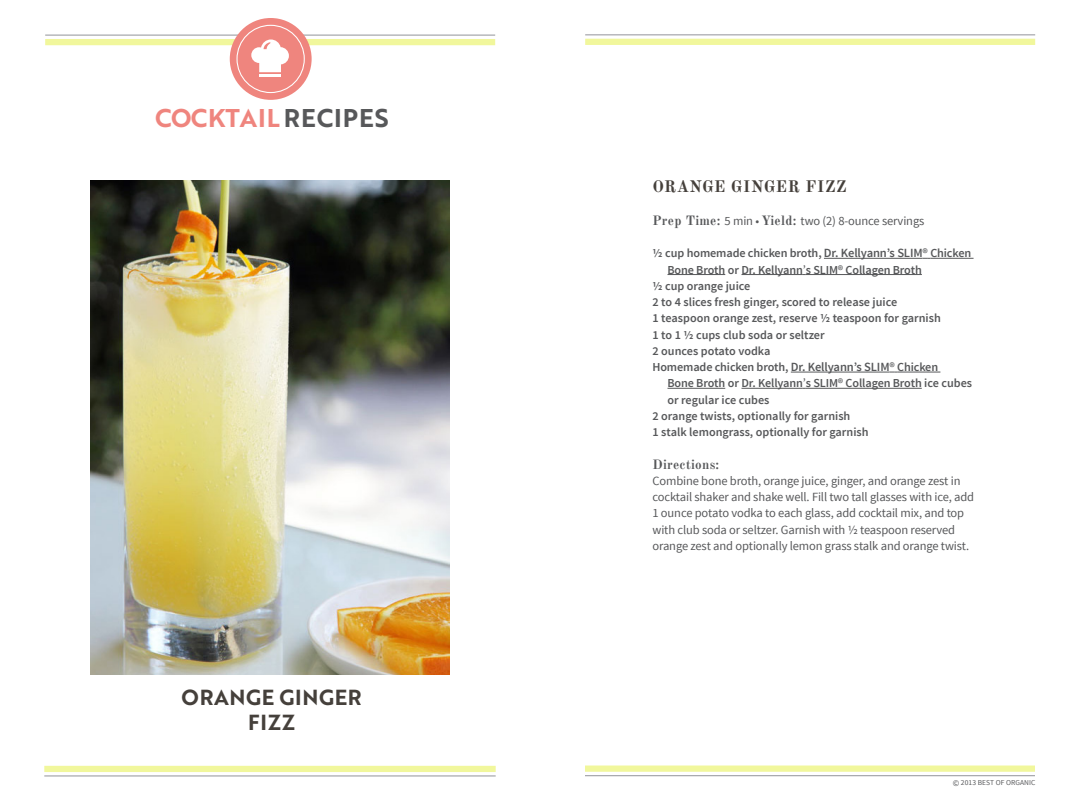
<style>
.page{position:relative;width:1080px;height:810px;background:#fff}
.page>*{position:absolute;margin:0;border:0;box-sizing:border-box;transform-origin:0 0}
.t1{font:25px "Brother 1816 Bold";letter-spacing:.04em;color:#ef857e}
.Tip_Body{font:21.25px "Brother 1816 Bold";letter-spacing:.03em;color:#45403b}
.Recipe_Body{font:700 16.25px "Old Standard TT";letter-spacing:.035em;color:#45403b}
.Recipe_Body-2{font:700 13.12px "Old Standard TT";letter-spacing:.02em;color:#57585a}
.Recipe_Body-3{font:12.5px/16.2px "Source Sans Pro";letter-spacing:-.01em;color:#57585a}
.Recipe_Body-4{font:600 12.25px/16.2px "Source Sans Pro";letter-spacing:-.005em;color:#57585a}
.t2{font:7.5px "Source Sans Pro";letter-spacing:.01em;color:#57585a}
.s1{color:#57585a}
.s2{font-family:"Old Standard TT";font-weight:700;font-size:13.12px}
.s3{font-size:12.5px}
.s4{font-weight:400;font-size:12.5px}
.s5{font-size:8.75px}
</style>
<div class="page">
<div style="left:585px;top:766px;width:450px;height:6px;background:#f1f79c"></div>
<hr style="left:585px;top:775px;width:450px;height:1px;background:#a8a9ad">
<div style="left:585px;top:39px;width:450px;height:6px;background:#f1f79c"></div>
<hr style="left:585px;top:34px;width:450px;height:1px;background:#a8a9ad">
<div style="left:44px;top:766px;width:452px;height:6px;background:#f1f79c"></div>
<hr style="left:44px;top:775px;width:452px;height:2px;background:#a8a9ad">
<div style="left:45px;top:39px;width:450px;height:6px;background:#f1f79c"></div>
<hr style="left:45px;top:34px;width:450px;height:2px;background:#a8a9ad">
<div style="left:230px;top:18px;width:82px;height:82px;background:#ef857e;border-radius:50%"></div>
<div style="left:236px;top:25px;width:69px;height:68px;border:1px solid #fff;border-radius:50%"></div>
<hr style="left:259px;top:74px;width:22px;height:3px;background:#fff">
<svg style="left:251px;top:39px;width:38px;height:33px"></svg>
<img style="left:90px;top:180px;width:360px;height:495px">
<hr style="left:824px;top:258px;width:99px;height:1px;background:#57585a">
<hr style="left:930px;top:258px;width:44px;height:1px;background:#57585a">
<hr style="left:668px;top:274px;width:57px;height:1px;background:#57585a">
<hr style="left:742px;top:274px;width:61px;height:1px;background:#57585a">
<hr style="left:806px;top:274px;width:116px;height:1px;background:#57585a">
<hr style="left:791px;top:372px;width:99px;height:1px;background:#57585a">
<hr style="left:897px;top:372px;width:43px;height:1px;background:#57585a">
<hr style="left:668px;top:388px;width:57px;height:1px;background:#57585a">
<hr style="left:742px;top:388px;width:61px;height:1px;background:#57585a">
<hr style="left:806px;top:388px;width:116px;height:1px;background:#57585a">
<p class="t1" style="left:155px;top:99px;width:235px">COCKTAIL<span class="s1">RECIPES</span></p>
<p class="Tip_Body" style="left:182px;top:681px;width:182px">ORANGE GINGER</p>
<p class="Tip_Body" style="left:248px;top:706px;width:49px">FIZZ</p>
<p class="Recipe_Body" style="left:652px;top:177px;width:196px">ORANGE GINGER FIZZ</p>
<p class="Recipe_Body-3" style="left:652px;top:213px;width:273px"><span class="s2">Prep Time:</span> 5 min • <span class="s2">Yield:</span> two (2) 8-ounce servings</p>
<p class="Recipe_Body-4" style="left:652px;top:246px;width:320px">½ cup homemade chicken broth, <span class="s3">Dr. Kellyannʼs SLIM</span>® Chicken</p>
<p class="Recipe_Body-4" style="left:668px;top:262px;width:256px">Bone Broth or Dr. Kellyann<span class="s4">ʼ</span>s SLIM® Collagen Broth</p>
<p class="Recipe_Body-4" style="left:652px;top:278px;width:99px">½ cup orange juice</p>
<p class="Recipe_Body-4" style="left:652px;top:294px;width:246px">2 to 4 slices fresh ginger, scored to release juice</p>
<p class="Recipe_Body-4" style="left:652px;top:311px;width:290px">1 teaspoon orange zest, reserve ½ teaspoon for garnish</p>
<p class="Recipe_Body-4" style="left:652px;top:327px;width:174px">1 to 1 ½ cups club soda or seltzer<br>2 ounces potato vodka</p>
<p class="Recipe_Body-4" style="left:652px;top:359px;width:287px">Homemade chicken broth, <span class="s3">Dr. Kellyannʼs SLIM</span>® Chicken</p>
<p class="Recipe_Body-4" style="left:668px;top:376px;width:306px">Bone Broth or Dr. Kellyann<span class="s4">ʼ</span>s SLIM® Collagen Broth ice cubes</p>
<p class="Recipe_Body-4" style="left:668px;top:392px;width:103px">or regular ice cubes</p>
<p class="Recipe_Body-4" style="left:652px;top:408px;width:199px">2 orange twists, optionally for garnish</p>
<p class="Recipe_Body-4" style="left:652px;top:424px;width:218px">1 stalk lemongrass, optionally for garnish</p>
<p class="Recipe_Body-2" style="left:652px;top:456px;width:68px">Directions:</p>
<p class="Recipe_Body-3" style="left:652px;top:473px;width:323px">Combine bone broth, orange juice, ginger, and orange zest in cocktail shaker and shake well. Fill two tall glasses with ice, add 1 ounce potato vodka to each glass, add cocktail mix, and top with club soda or seltzer. Garnish with ½ teaspoon reserved orange zest and optionally lemon grass stalk and orange twist.</p>
<p class="t2" style="left:953px;top:778px;width:84px"><span class="s5">©</span> 2013 BEST OF ORGANIC</p>
</div>
